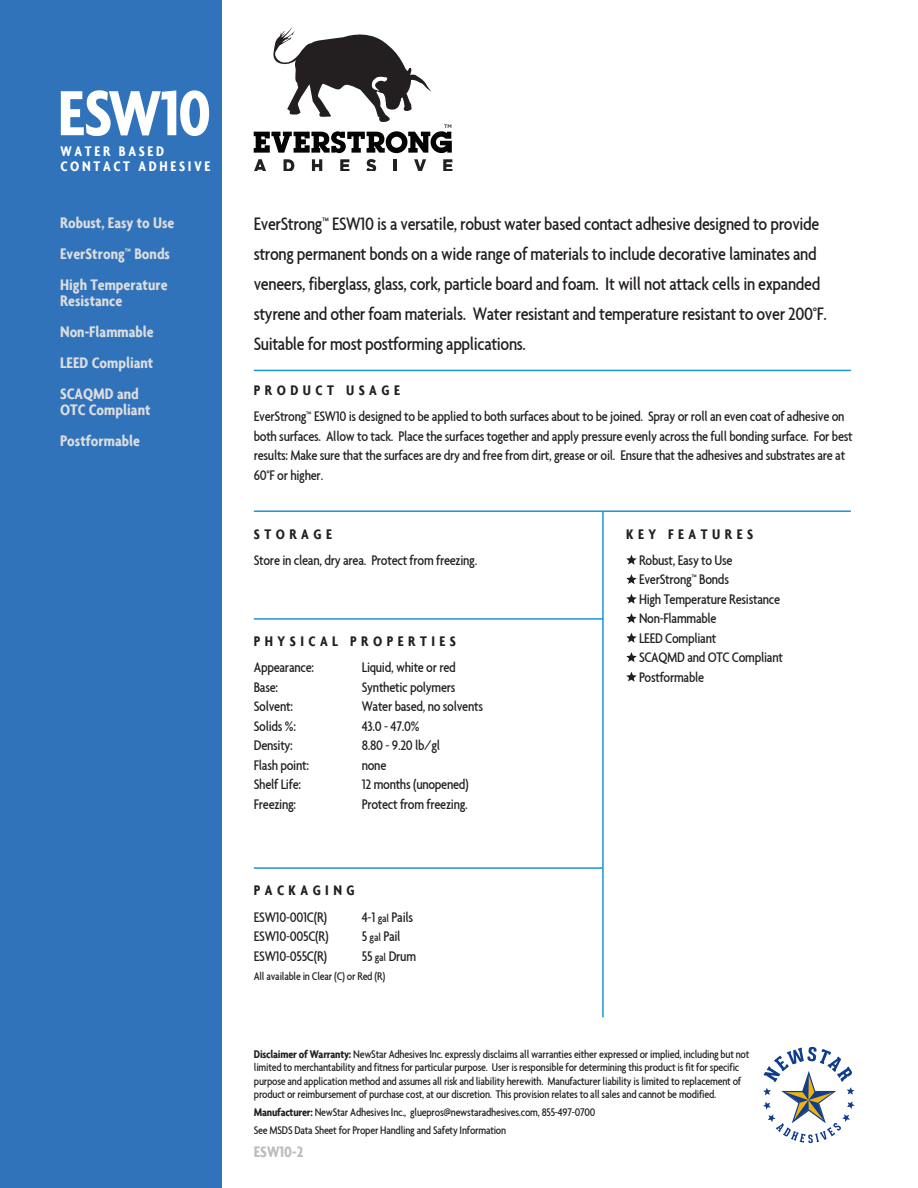
<style>
.page{position:relative;width:918px;height:1188px;background:#fff}
.page>*{position:absolute;margin:0;border:0;box-sizing:border-box;transform-origin:0 0}
.Big_Title{font:700 condensed 69px "Agenda";letter-spacing:-.02em;color:#fff}
.Paragraph_A{font:500 condensed 19.5px/30px "Agenda";letter-spacing:-.02em;color:#231f20}
.Sidebar_Details{font:700 condensed 16.5px/15.6px "Agenda";color:#dcdddf}
.Sidebar_Details-2{font:700 condensed 16.5px "Agenda";color:#bcbdc0}
.Paragraph_B{font:500 condensed 15px/19.5px "Agenda";letter-spacing:-.02em;color:#231f20}
.Properties_Listing_A{font:500 condensed 15px "Agenda";letter-spacing:-.02em;color:#231f20}
.Bullet_A{font:500 condensed 15px "Agenda";letter-spacing:-.02em;color:#231f20}
.Title_B{font:700 condensed 15px "Agenda";letter-spacing:.3em;color:#231f20}
.Title_BB{font:700 condensed 15px/15px "Agenda";letter-spacing:.18em;color:#fff}
.Paragraph_B-2{font:500 condensed 12px/13.5px "Agenda";letter-spacing:-.02em;color:#231f20}
.t1{font:500 5.1px "Gotham";color:#231f20}
.s1{font-size:12px}
.s2{font-weight:700}
</style>
<div class="page">
<div style="left:0;top:0;width:221px;height:1188px;background:#3073ba"></div>
<svg style="left:254px;top:131px;width:198px;height:22px"></svg>
<svg style="left:254px;top:159px;width:12px;height:12px"></svg>
<svg style="left:284px;top:159px;width:10px;height:12px"></svg>
<svg style="left:312px;top:159px;width:10px;height:12px"></svg>
<svg style="left:340px;top:159px;width:9px;height:12px"></svg>
<svg style="left:366px;top:159px;width:10px;height:12px"></svg>
<svg style="left:394px;top:159px;width:3px;height:12px"></svg>
<svg style="left:414px;top:159px;width:12px;height:12px"></svg>
<svg style="left:443px;top:159px;width:9px;height:12px"></svg>
<svg style="left:273px;top:27px;width:159px;height:95px"></svg>
<hr style="left:254px;top:370px;width:597px;height:1px;background:#1c94d2">
<hr style="left:254px;top:510px;width:597px;height:2px;background:#1c94d2">
<hr style="left:254px;top:867px;width:349px;height:2px;background:#1c94d2">
<hr style="left:254px;top:618px;width:349px;height:2px;background:#1c94d2">
<hr style="left:602px;top:511px;width:2px;height:506px;background:#1c94d2">
<svg style="left:626px;top:555px;width:11px;height:10px"></svg>
<svg style="left:626px;top:574px;width:11px;height:10px"></svg>
<svg style="left:626px;top:594px;width:11px;height:10px"></svg>
<svg style="left:626px;top:613px;width:11px;height:10px"></svg>
<svg style="left:626px;top:633px;width:11px;height:10px"></svg>
<svg style="left:626px;top:652px;width:11px;height:10px"></svg>
<svg style="left:626px;top:672px;width:11px;height:10px"></svg>
<svg style="left:763px;top:1047px;width:92px;height:96px"></svg>
<p class="Big_Title" style="left:58px;top:73px;width:155px">ESW10</p>
<p class="Title_BB" style="left:60px;top:143px;width:151px">WATER BASED<br>CONTACT ADHESIVE</p>
<p class="Sidebar_Details" style="left:60px;top:214px;width:116px">Robust, Easy to Use</p>
<p class="Sidebar_Details" style="left:60px;top:246px;width:111px">EverStrong™ Bonds</p>
<p class="Sidebar_Details" style="left:60px;top:277px;width:109px">High Temperature<br>Resistance</p>
<p class="Sidebar_Details" style="left:60px;top:324px;width:95px">Non-Flammable</p>
<p class="Sidebar_Details" style="left:60px;top:355px;width:95px">LEED Compliant</p>
<p class="Sidebar_Details" style="left:60px;top:386px;width:92px">SCAQMD and<br>OTC Compliant</p>
<p class="Sidebar_Details" style="left:60px;top:433px;width:82px">Postformable</p>
<p class="t1" style="left:444px;top:123px;width:9px">TM</p>
<p class="Paragraph_A" style="left:254px;top:209px;width:575px">EverStrong™ ESW10 is a versatile, robust water based contact adhesive designed to provide strong permanent bonds on a wide range of materials to include decorative laminates and veneers, fiberglass, glass, cork, particle board and foam. It will not attack cells in expanded styrene and other foam materials. Water resistant and temperature resistant to over 200°F.<br>Suitable for most postforming applications.</p>
<p class="Title_B" style="left:254px;top:381px;width:148px">PRODUCT USAGE</p>
<p class="Paragraph_B" style="left:254px;top:406px;width:600px">EverStrong™ ESW10 is designed to be applied to both surfaces about to be joined. Spray or roll an even coat of adhesive on both surfaces. Allow to tack. Place the surfaces together and apply pressure evenly across the full bonding surface. For best results: Make sure that the surfaces are dry and free from dirt, grease or oil. Ensure that the adhesives and substrates are at 60°F or higher.</p>
<p class="Title_B" style="left:254px;top:525px;width:80px">STORAGE</p>
<p class="Paragraph_B" style="left:254px;top:550px;width:225px">Store in clean, dry area. Protect from freezing.</p>
<p class="Title_B" style="left:254px;top:633px;width:204px">PHYSICAL PROPERTIES</p>
<p class="Properties_Listing_A" style="left:254px;top:659px;width:62px">Appearance:</p>
<p class="Properties_Listing_A" style="left:362px;top:659px;width:96px">Liquid, white or red</p>
<p class="Properties_Listing_A" style="left:254px;top:678px;width:26px">Base:</p>
<p class="Properties_Listing_A" style="left:362px;top:678px;width:95px">Synthetic polymers</p>
<p class="Properties_Listing_A" style="left:254px;top:698px;width:41px">Solvent:</p>
<p class="Properties_Listing_A" style="left:362px;top:698px;width:123px">Water based, no solvents</p>
<p class="Properties_Listing_A" style="left:254px;top:717px;width:44px">Solids %:</p>
<p class="Properties_Listing_A" style="left:362px;top:717px;width:59px">43.0 - 47.0%</p>
<p class="Properties_Listing_A" style="left:254px;top:737px;width:41px">Density:</p>
<p class="Properties_Listing_A" style="left:362px;top:737px;width:80px">8.80 - 9.20 lb/gl</p>
<p class="Properties_Listing_A" style="left:254px;top:756px;width:57px">Flash point:</p>
<p class="Properties_Listing_A" style="left:362px;top:756px;width:26px">none</p>
<p class="Properties_Listing_A" style="left:254px;top:776px;width:49px">Shelf Life:</p>
<p class="Properties_Listing_A" style="left:362px;top:776px;width:109px">12 months (unopened)</p>
<p class="Properties_Listing_A" style="left:254px;top:795px;width:44px">Freezing:</p>
<p class="Properties_Listing_A" style="left:362px;top:795px;width:108px">Protect from freezing.</p>
<p class="Title_B" style="left:254px;top:882px;width:102px">PACKAGING</p>
<p class="Properties_Listing_A" style="left:254px;top:908px;width:75px">ESW10-001C(R)</p>
<p class="Properties_Listing_A" style="left:362px;top:908px;width:53px">4-1 <span class="s1">gal</span> Pails</p>
<p class="Properties_Listing_A" style="left:254px;top:928px;width:76px">ESW10-005C(R)</p>
<p class="Properties_Listing_A" style="left:362px;top:928px;width:40px">5 <span class="s1">gal</span> Pail</p>
<p class="Properties_Listing_A" style="left:254px;top:947px;width:75px">ESW10-055C(R)</p>
<p class="Properties_Listing_A" style="left:362px;top:947px;width:56px">55 <span class="s1">gal</span> Drum</p>
<p class="Paragraph_B-2" style="left:254px;top:969px;width:133px">All available in Clear (C) or Red (R)</p>
<p class="Title_B" style="left:626px;top:525px;width:129px">KEY FEATURES</p>
<p class="Bullet_A" style="left:639px;top:551px;width:95px">Robust, Easy to Use</p>
<p class="Bullet_A" style="left:639px;top:571px;width:91px">EverStrong™ Bonds</p>
<p class="Bullet_A" style="left:639px;top:590px;width:143px">High Temperature Resistance</p>
<p class="Bullet_A" style="left:639px;top:610px;width:79px">Non-Flammable</p>
<p class="Bullet_A" style="left:639px;top:629px;width:79px">LEED Compliant</p>
<p class="Bullet_A" style="left:639px;top:649px;width:145px">SCAQMD and OTC Compliant</p>
<p class="Bullet_A" style="left:639px;top:668px;width:67px">Postformable</p>
<p class="Paragraph_B-2" style="left:254px;top:1047px;width:497px"><span class="s2">Disclaimer of Warranty:</span> NewStar Adhesives Inc. expressly disclaims all warranties either expressed or implied, including but not limited to merchantability and fitness for particular purpose. User is responsible for determining this product is fit for specific purpose and application method and assumes all risk and liability herewith. Manufacturer liability is limited to replacement of product or reimbursement of purchase cost, at our discretion. This provision relates to all sales and cannot be modified.</p>
<p class="Paragraph_B-2" style="left:254px;top:1103px;width:343px;line-height:17.9px"><span class="s2">Manufacturer:</span> NewStar Adhesives Inc., gluepros@newstaradhesives.com, 855-497-0700<br>See MSDS Data Sheet for Proper Handling and Safety Information</p>
<p class="Sidebar_Details-2" style="left:254px;top:1142px;width:51px">ESW10-2</p>
</div>
